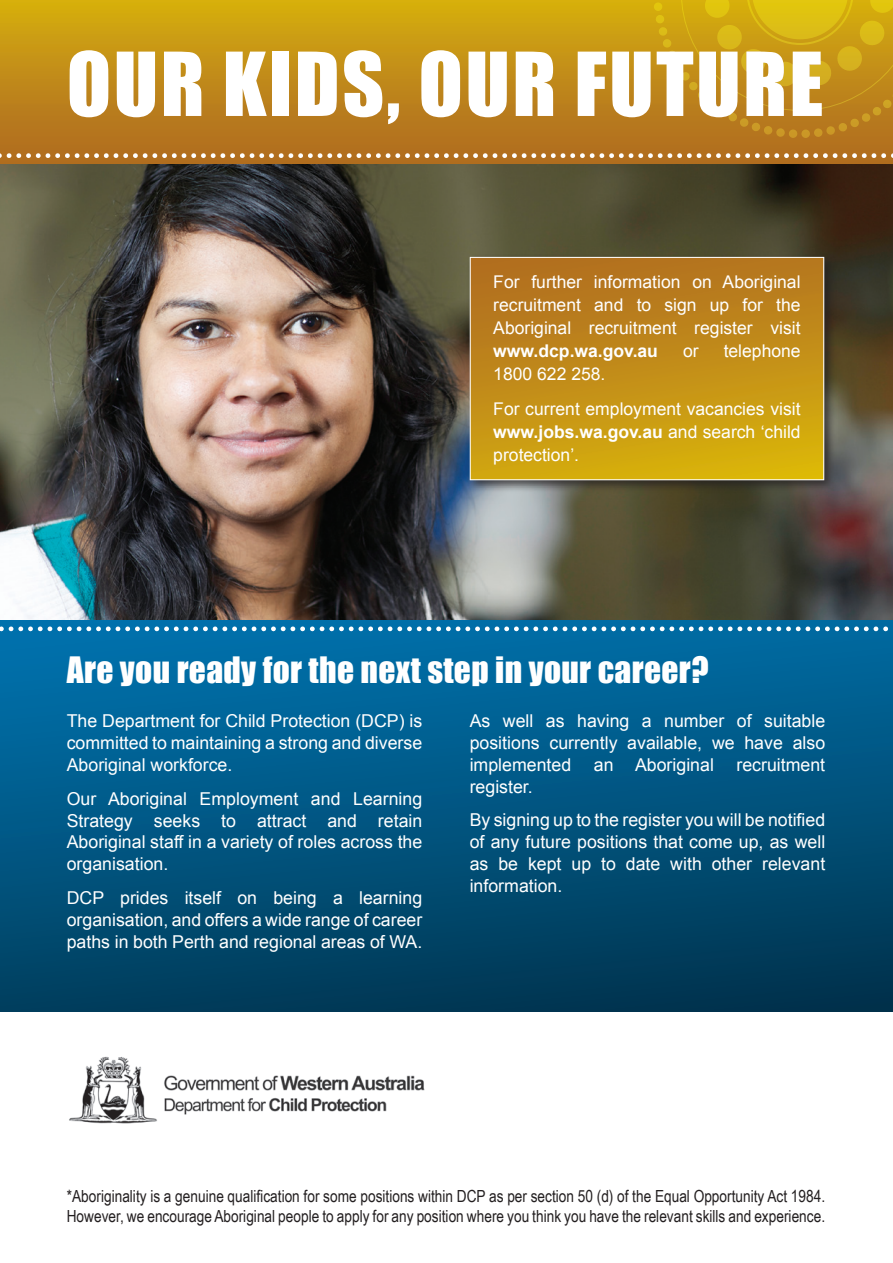
<style>
.page{position:relative;width:893px;height:1263px;background:#fff}
.page>*{position:absolute;margin:0;border:0;box-sizing:border-box;transform-origin:0 0}
.t1{font:81.45px "Impact";letter-spacing:.03em;color:#fff}
.t2{font:33.45px "Impact";letter-spacing:.01em;color:#fff}
.t3{font:17.7px/21.9px "Arial";color:#fff;text-align:justify}
.t4{font:17.55px/23px "Arial";color:#fff}
.t5{font:700 17.55px "Arial";color:#fff}
.t6{font:16.65px/20.1px "Arial Narrow";color:#231f20}
.s1{font-weight:700}
</style>
<div class="page">
<img style="left:0;top:164px;width:893px;height:457px">
<img style="left:69px;top:1056px;width:355px;height:68px">
<div style="left:0;top:0;width:893px;height:164px;background:linear-gradient(to bottom,#d5ad0e,#ad6822)"></div>
<svg style="left:814px;top:128px;width:9px;height:9px"></svg>
<svg style="left:801px;top:129px;width:9px;height:9px"></svg>
<div style="left:789px;top:129px;width:8px;height:9px;background:#ca9626;border-radius:50%"></div>
<svg style="left:776px;top:128px;width:9px;height:9px"></svg>
<div style="left:654px;top:2px;width:9px;height:9px;background:#e1c30d;border-radius:50%"></div>
<svg style="left:655px;top:0;width:238px;height:135px;background:#c89718"></svg>
<div style="left:0;top:621px;width:893px;height:391px;background:linear-gradient(to bottom,#0071ab,#003854)"></div>
<svg style="left:0;top:153px;width:893px;height:5px"></svg>
<svg style="left:0;top:626px;width:893px;height:5px"></svg>
<div style="left:466px;top:253px;width:371px;height:240px;background:#231f20;opacity:.75"></div>
<div style="left:470px;top:257px;width:354px;height:223px;background:linear-gradient(to bottom,#b06e21,#d6af0d)"></div>
<div style="left:470px;top:257px;width:354px;height:223px;border:1px solid #fff"></div>
<h1 class="t1" style="left:67px;top:21px;width:758px">OUR KIDS, OUR FUTURE</h1>
<p class="t4" style="left:493px;top:271px;width:309px;text-align:justify">For further information on Aboriginal recruitment and to sign up for the Aboriginal recruitment register visit</p>
<p class="t5" style="left:493px;top:339px;width:166px">www.dcp.wa.gov.au</p>
<p class="t4" style="left:683px;top:340px;width:17px">or</p>
<p class="t4" style="left:724px;top:340px;width:79px">telephone</p>
<p class="t4" style="left:493px;top:357px;width:309px;line-height:34.8px">1800 622 258.<br>For current employment vacancies visit</p>
<p class="t4" style="left:493px;top:421px;width:309px"><span class="s1">www.jobs.wa.gov.au</span> and search ‘child protection’.</p>
<h2 class="t2" style="left:67px;top:644px;width:643px">Are you ready for the next step in your career?</h2>
<p class="t3" style="left:67px;top:710px;width:357px">The Department for Child Protection (DCP) is committed to maintaining a strong and diverse Aboriginal workforce.</p>
<p class="t3" style="left:67px;top:788px;width:357px">Our Aboriginal Employment and Learning Strategy seeks to attract and retain Aboriginal staff in a variety of roles across the organisation.</p>
<p class="t3" style="left:67px;top:887px;width:357px">DCP prides itself on being a learning organisation, and offers a wide range of career paths in both Perth and regional areas of WA.</p>
<p class="t3" style="left:470px;top:710px;width:357px">As well as having a number of suitable positions currently available, we have also implemented</p>
<p class="t3" style="left:594px;top:754px;width:122px">an Aboriginal</p>
<p class="t3" style="left:736px;top:754px;width:90px">recruitment</p>
<p class="t3" style="left:470px;top:770px;width:357px;line-height:33.8px">register.<br>By signing up to the register you will be notified</p>
<p class="t3" style="left:470px;top:831px;width:357px">of any future positions that come up, as well as be kept up to date with other relevant information.</p>
<p class="t6" style="left:67px;top:1185px;width:760px">*Aboriginality is a genuine qualification for some positions within DCP as per section 50 (d) of the Equal Opportunity Act 1984.<br>However, we encourage Aboriginal people to apply for any position where you think you have the relevant skills and experience.</p>
</div>
